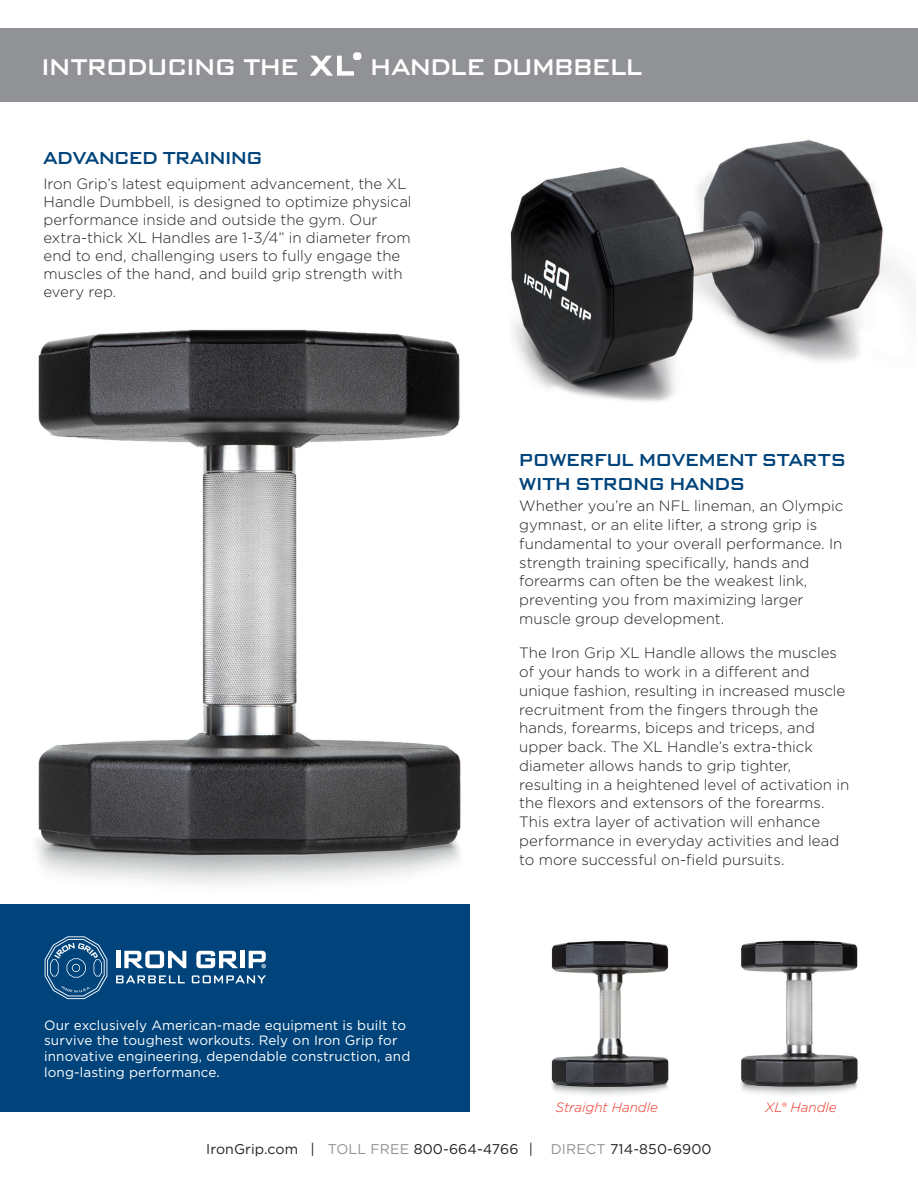
<style>
.page{position:relative;width:918px;height:1188px;background:#fff}
.page>*{position:absolute;margin:0;border:0;box-sizing:border-box;transform-origin:0 0}
.t1{font:31.5px "Bank Gothic EFOP";letter-spacing:-.01em;color:#fff}
.t2{font:500 18px/24px "Bank Gothic EFOP";color:#00447b}
.t3{font:300 15px/18px "Gotham";color:#231f20}
.t4{font:14.1px "Gotham";letter-spacing:.01em;color:#231f20}
.t5{font:13.5px/15.8px "Gotham";letter-spacing:.01em;color:#fff}
.t6{font:italic 300 13.5px "Gotham";color:#ee2e22}
.s1{font-weight:500;font-size:28.5px}
.s2{color:#919295}
</style>
<div class="page">
<img style="left:36px;top:329px;width:434px;height:605px">
<div style="left:0;top:904px;width:469px;height:208px;background:#00447b"></div>
<div style="left:0;top:28px;width:918px;height:74px;background:#919295"></div>
<img style="left:510px;top:140px;width:404px;height:262px">
<hr style="left:116px;top:951px;width:4px;height:17px;background:#fff">
<svg style="left:124px;top:951px;width:62px;height:17px"></svg>
<svg style="left:196px;top:951px;width:42px;height:17px"></svg>
<div style="left:240px;top:951px;width:5px;height:17px;background:#fff"></div>
<svg style="left:249px;top:951px;width:17px;height:17px"></svg>
<svg style="left:116px;top:975px;width:69px;height:8px"></svg>
<svg style="left:192px;top:975px;width:74px;height:8px"></svg>
<svg style="left:45px;top:936px;width:62px;height:63px"></svg>
<img style="left:551px;top:941px;width:118px;height:154px">
<img style="left:740px;top:940px;width:118px;height:155px">
<p class="t1" style="left:41px;top:46px;width:602px">introducing the <span class="s1">XL</span><sup>®</sup> handle dumbbell</p>
<p class="t2" style="left:44px;top:145px;width:220px">ADVANCED TRAINING</p>
<p class="t3" style="left:44px;top:174px;width:370px">Iron Grip’s latest equipment advancement, the XL Handle Dumbbell, is designed to optimize physical performance inside and outside the gym. Our extra-thick XL Handles are 1-3/4” in diameter from end to end, challenging users to fully engage the muscles of the hand, and build grip strength with every rep.</p>
<p class="t5" style="left:44px;top:1017px;width:368px">Our exclusively American-made equipment is built to survive the toughest workouts. Rely on Iron Grip for innovative engineering, dependable construction, and long-lasting performance.</p>
<p class="t2" style="left:519px;top:447px;width:327px">POWERFUL MOVEMENT STARTS<br>WITH STRONG HANDS</p>
<p class="t3" style="left:519px;top:497px;width:326px">Whether you’re an NFL lineman, an Olympic</p>
<p class="t3" style="left:519px;top:515px;width:299px">gymnast, or an elite lifter, a strong grip is</p>
<p class="t3" style="left:519px;top:534px;width:325px">fundamental to your overall performance. In</p>
<p class="t3" style="left:519px;top:553px;width:292px">strength training specifically, hands and</p>
<p class="t3" style="left:519px;top:572px;width:290px">forearms can often be the weakest link,</p>
<p class="t3" style="left:519px;top:590px;width:286px">preventing you from maximizing larger</p>
<p class="t3" style="left:519px;top:609px;width:206px">muscle group development.</p>
<p class="t3" style="left:519px;top:644px;width:319px">The Iron Grip XL Handle allows the muscles</p>
<p class="t3" style="left:519px;top:662px;width:292px">of your hands to work in a different and</p>
<p class="t3" style="left:519px;top:681px;width:328px">unique fashion, resulting in increased muscle</p>
<p class="t3" style="left:519px;top:700px;width:301px">recruitment from the fingers through the</p>
<p class="t3" style="left:519px;top:719px;width:297px">hands, forearms, biceps and triceps, and</p>
<p class="t3" style="left:519px;top:737px;width:295px">upper back. The XL Handle’s extra-thick</p>
<p class="t3" style="left:519px;top:756px;width:274px">diameter allows hands to grip tighter,</p>
<p class="t3" style="left:519px;top:775px;width:331px">resulting in a heightened level of activation in</p>
<p class="t3" style="left:519px;top:794px;width:307px">the flexors and extensors of the forearms.</p>
<p class="t3" style="left:519px;top:812px;width:302px">This extra layer of activation will enhance</p>
<p class="t3" style="left:519px;top:831px;width:321px">performance in everyday activities and lead</p>
<p class="t3" style="left:519px;top:850px;width:267px">to more successful on-field pursuits.</p>
<p class="t6" style="left:556px;top:1098px;width:104px">Straight Handle</p>
<p class="t6" style="left:765px;top:1098px;width:73px">XL® Handle</p>
<p class="t4" style="left:206px;top:1140px;width:507px">IronGrip.com | <span class="s2">TOLL FREE</span> 800-664-4766 | <span class="s2">DIRECT</span> 714-850-6900</p>
</div>
